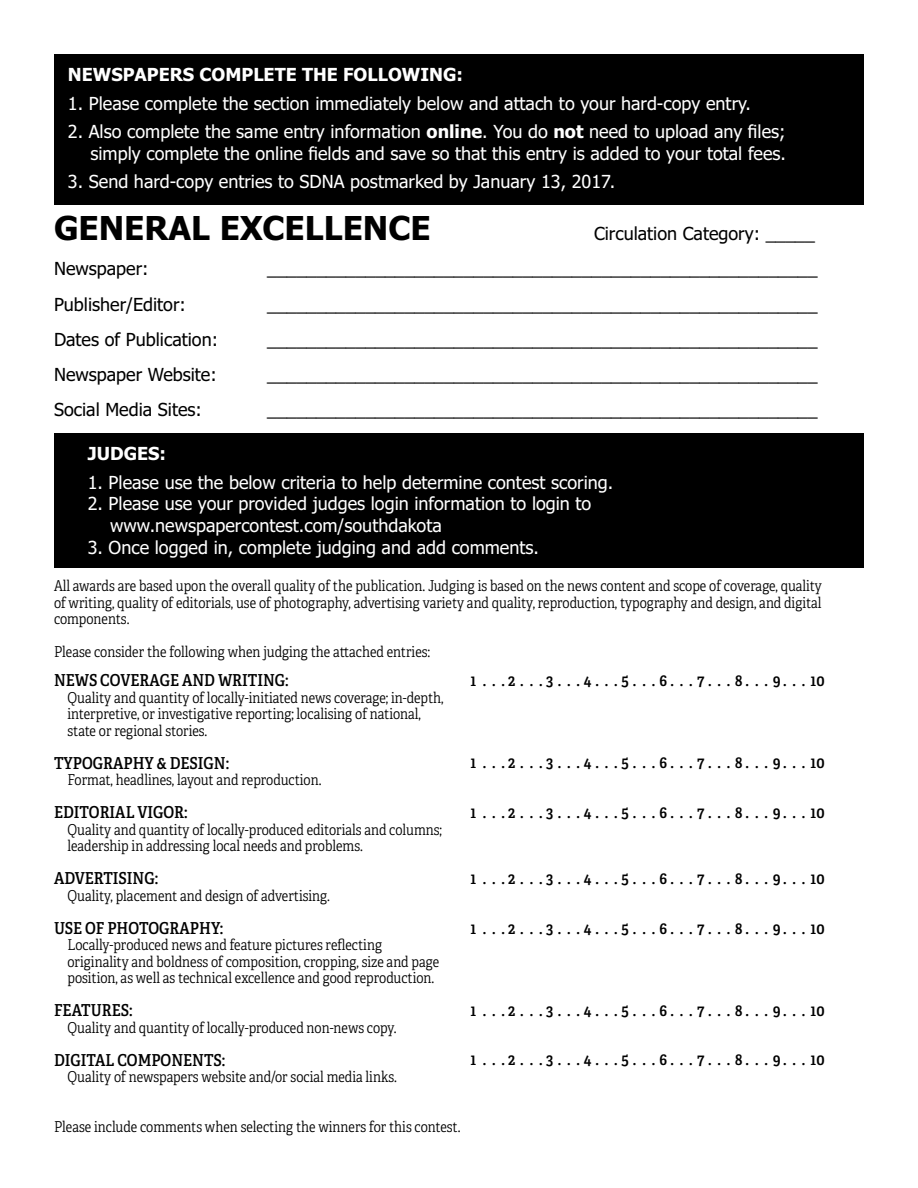
<style>
.page{position:relative;width:918px;height:1188px;background:#fff}
.page>*{position:absolute;margin:0;border:0;box-sizing:border-box;transform-origin:0 0}
.t1{font:700 33px "Tahoma";color:#000}
.t2{font:18px/21.6px "Tahoma";color:#fff}
.t3{font:18px "Tahoma";color:#000}
.t4{font:700 18px "Tahoma";color:#fff}
.t5{font:16.5px "Adelle Condensed Sb";color:#000}
.t6{font:15px/16.5px "Adelle Condensed Lt";color:#000}
.s1{font-weight:700}
</style>
<div class="page">
<div style="left:54px;top:433px;width:810px;height:135px;background:#000"></div>
<div style="left:54px;top:54px;width:810px;height:150px;background:#000"></div>
<p class="t4" style="left:68px;top:68px;width:397px">NEWSPAPERS COMPLETE THE FOLLOWING:</p>
<p class="t2" style="left:68px;top:94px;width:685px">1. Please complete the section immediately below and attach to your hard-copy entry.</p>
<p class="t2" style="left:68px;top:122px;width:720px;text-align:right">2. Also complete the same entry information <span class="s1">online</span>. You do <span class="s1">not</span> need to upload any files; simply complete the online fields and save so that this entry is added to your total fees.</p>
<p class="t2" style="left:68px;top:172px;width:549px">3. Send hard-copy entries to SDNA postmarked by January 13, 2017.</p>
<h1 class="t1" style="left:54px;top:216px;width:378px">GENERAL EXCELLENCE</h1>
<p class="t3" style="left:594px;top:227px;width:222px">Circulation Category: _____</p>
<p class="t3" style="left:54px;top:262px;width:96px">Newspaper:</p>
<p class="t3" style="left:267px;top:262px;width:552px">________________________________________________________</p>
<p class="t3" style="left:54px;top:297px;width:133px">Publisher/Editor:</p>
<p class="t3" style="left:267px;top:297px;width:552px">________________________________________________________</p>
<p class="t3" style="left:54px;top:332px;width:166px">Dates of Publication:</p>
<p class="t3" style="left:267px;top:332px;width:552px">________________________________________________________</p>
<p class="t3" style="left:54px;top:367px;width:164px">Newspaper Website:</p>
<p class="t3" style="left:267px;top:367px;width:552px">________________________________________________________</p>
<p class="t3" style="left:54px;top:402px;width:149px">Social Media Sites:</p>
<p class="t3" style="left:267px;top:402px;width:552px">________________________________________________________</p>
<p class="t4" style="left:88px;top:447px;width:80px">JUDGES:</p>
<p class="t2" style="left:88px;top:473px;width:527px">1. Please use the below criteria to help determine contest scoring.</p>
<p class="t2" style="left:110px;top:495px;width:483px;text-indent:-23px">2. Please use your provided judges login information to login to www.newspapercontest.com/southdakota</p>
<p class="t2" style="left:88px;top:538px;width:453px">3. Once logged in, complete judging and add comments.</p>
<p class="t6" style="left:54px;top:579px;width:769px;text-align:justify">All awards are based upon the overall quality of the publication. Judging is based on the news content and scope of coverage, quality of writing, quality of editorials, use of photography, advertising variety and quality, reproduction, typography and design, and digital components.</p>
<p class="t6" style="left:54px;top:645px;width:378px">Please consider the following when judging the attached entries:</p>
<p class="t5" style="left:54px;top:674px;width:236px">NEWS COVERAGE AND WRITING:</p>
<p class="t6" style="left:68px;top:690px;width:377px">Quality and quantity of locally-initiated news coverage; in-depth, interpretive, or investigative reporting; localising of national, state or regional stories.</p>
<p class="t5" style="left:54px;top:757px;width:177px">TYPOGRAPHY &amp; DESIGN:</p>
<p class="t6" style="left:68px;top:773px;width:256px">Format, headlines, layout and reproduction.</p>
<p class="t5" style="left:54px;top:806px;width:135px">EDITORIAL VIGOR:</p>
<p class="t6" style="left:68px;top:822px;width:376px">Quality and quantity of locally-produced editorials and columns; leadership in addressing local needs and problems.</p>
<p class="t5" style="left:54px;top:872px;width:106px">ADVERTISING:</p>
<p class="t6" style="left:68px;top:888px;width:264px">Quality, placement and design of advertising.</p>
<p class="t5" style="left:54px;top:922px;width:171px">USE OF PHOTOGRAPHY:</p>
<p class="t6" style="left:68px;top:938px;width:373px">Locally-produced news and feature pictures reflecting originality and boldness of composition, cropping, size and page position, as well as technical excellence and good reproduction.</p>
<p class="t5" style="left:54px;top:1004px;width:80px">FEATURES:</p>
<p class="t6" style="left:68px;top:1020px;width:331px">Quality and quantity of locally-produced non-news copy.</p>
<p class="t5" style="left:54px;top:1054px;width:173px">DIGITAL COMPONENTS:</p>
<p class="t6" style="left:68px;top:1070px;width:331px">Quality of newspapers website and/or social media links.</p>
<p class="t6" style="left:54px;top:1119px;width:408px">Please include comments when selecting the winners for this contest.</p>
<p class="t5" style="left:470px;top:674px;width:356px">1 . . . 2 . . . 3 . . . 4 . . . 5 . . . 6 . . . 7 . . . 8 . . . 9. . . 10</p>
<p class="t5" style="left:470px;top:757px;width:356px">1 . . . 2 . . . 3 . . . 4 . . . 5 . . . 6 . . . 7 . . . 8 . . . 9. . . 10</p>
<p class="t5" style="left:470px;top:806px;width:356px">1 . . . 2 . . . 3 . . . 4 . . . 5 . . . 6 . . . 7 . . . 8 . . . 9. . . 10</p>
<p class="t5" style="left:470px;top:872px;width:356px">1 . . . 2 . . . 3 . . . 4 . . . 5 . . . 6 . . . 7 . . . 8 . . . 9. . . 10</p>
<p class="t5" style="left:470px;top:922px;width:356px">1 . . . 2 . . . 3 . . . 4 . . . 5 . . . 6 . . . 7 . . . 8 . . . 9. . . 10</p>
<p class="t5" style="left:470px;top:1004px;width:356px">1 . . . 2 . . . 3 . . . 4 . . . 5 . . . 6 . . . 7 . . . 8 . . . 9. . . 10</p>
<p class="t5" style="left:470px;top:1054px;width:356px">1 . . . 2 . . . 3 . . . 4 . . . 5 . . . 6 . . . 7 . . . 8 . . . 9. . . 10</p>
</div>
